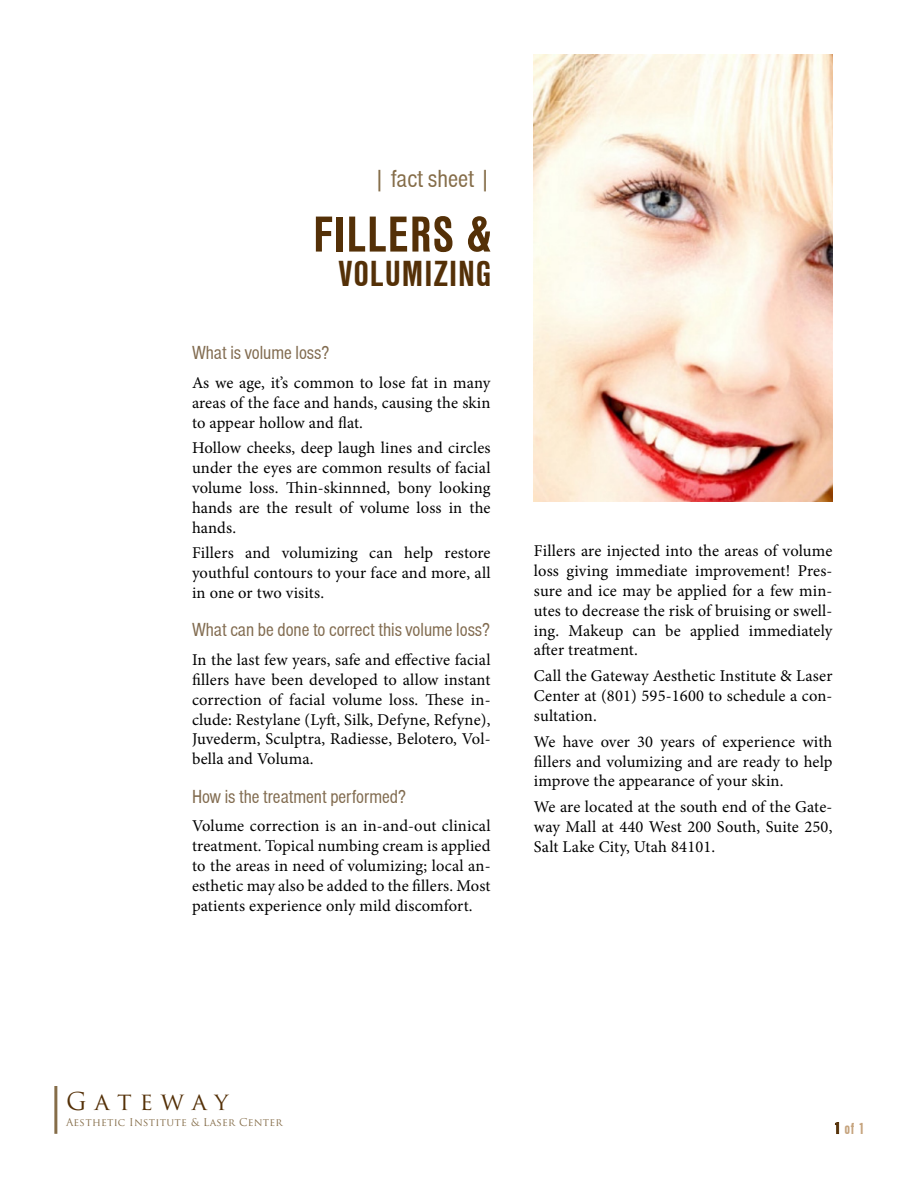
<style>
.page{position:relative;width:918px;height:1188px;background:#fff}
.page>*{position:absolute;margin:0;border:0;box-sizing:border-box;transform-origin:0 0}
.t1{font:700 52.5px "Nimbus San T Con";letter-spacing:.025em;color:#543007}
.t2{font:700 37.5px "Nimbus San T Con";letter-spacing:.025em;color:#543007}
.t3{font:condensed 25.5px "Nimbus San T";color:#856d49}
.t4{font:24px "Trajan Pro";color:#543007}
.t5{font:condensed 19.5px "Nimbus San T";color:#816b4f}
.t6{font:16.5px/19.8px "Minion Pro";letter-spacing:.005em;color:#000;text-align:justify}
.t7{font:700 16.5px "Nimbus San T Con";color:#c5a37d}
.t8{font:10.5px "Trajan Pro";letter-spacing:.025em;color:#856d49}
.s1{color:#543007}
</style>
<div class="page">
<hr style="left:54px;top:1086px;width:3px;height:48px;background:#856d49">
<img style="left:534px;top:54px;width:298px;height:448px">
<svg style="left:835px;top:1122px;width:4px;height:12px"></svg>
<h3 class="t3" style="left:373px;top:165px;width:120px">| fact sheet |</h3>
<h1 class="t1" style="left:313px;top:202px;width:180px">FILLERS &amp;</h1>
<h2 class="t2" style="left:338px;top:250px;width:155px">VOLUMIZING</h2>
<p class="t5" style="left:192px;top:342px;width:139px">What is volume loss?</p>
<p class="t6" style="left:192px;top:373px;width:300px">As we age, it’s common to lose fat in many areas of the face and hands, causing the skin to appear hollow and flat.</p>
<p class="t6" style="left:192px;top:438px;width:300px">Hollow cheeks, deep laugh lines and circles under the eyes are common results of facial volume loss. Thin-skinnned, bony looking hands are the result of volume loss in the hands.</p>
<p class="t6" style="left:192px;top:543px;width:300px">Fillers and volumizing can help restore youthful contours to your face and more, all in one or two visits.</p>
<p class="t5" style="left:192px;top:619px;width:300px">What can be done to correct this volume loss?</p>
<p class="t6" style="left:192px;top:650px;width:300px">In the last few years, safe and effective facial fillers have been developed to allow instant correction of facial volume loss. These in&shy;clude: Restylane (Lyft, Silk, Defyne, Refyne), Juvederm, Sculptra, Radiesse, Belotero, Vol&shy;bella and Voluma.</p>
<p class="t5" style="left:192px;top:786px;width:215px">How is the treatment performed?</p>
<p class="t6" style="left:192px;top:816px;width:300px">Volume correction is an in-and-out clinical treatment. Topical numbing cream is applied to the areas in need of volumizing; local an&shy;esthetic may also be added to the fillers. Most patients experience only mild discomfort.</p>
<p class="t6" style="left:534px;top:541px;width:300px">Fillers are injected into the areas of volume loss giving immediate improvement! Pres&shy;sure and ice may be applied for a few min&shy;utes to decrease the risk of bruising or swell&shy;ing. Makeup can be applied immediately after treatment.</p>
<p class="t6" style="left:534px;top:666px;width:300px">Call the Gateway Aesthetic Institute &amp; Laser Center at (801) 595-1600 to schedule a con&shy;sultation.</p>
<p class="t6" style="left:534px;top:732px;width:300px">We have over 30 years of experience with fillers and volumizing and are ready to help improve the appearance of your skin.</p>
<p class="t6" style="left:534px;top:797px;width:300px">We are located at the south end of the Gate&shy;way Mall at 440 West 200 South, Suite 250, Salt Lake City, Utah 84101.</p>
<h3 class="t4" style="left:66px;top:1086px;width:164px">G a t e w a y</h3>
<p class="t8" style="left:66px;top:1116px;width:218px">Aesthetic Institute &amp; Laser Center</p>
<p class="t7" style="left:834px;top:1118px;width:32px"><span class="s1">1</span>of 1</p>
</div>
